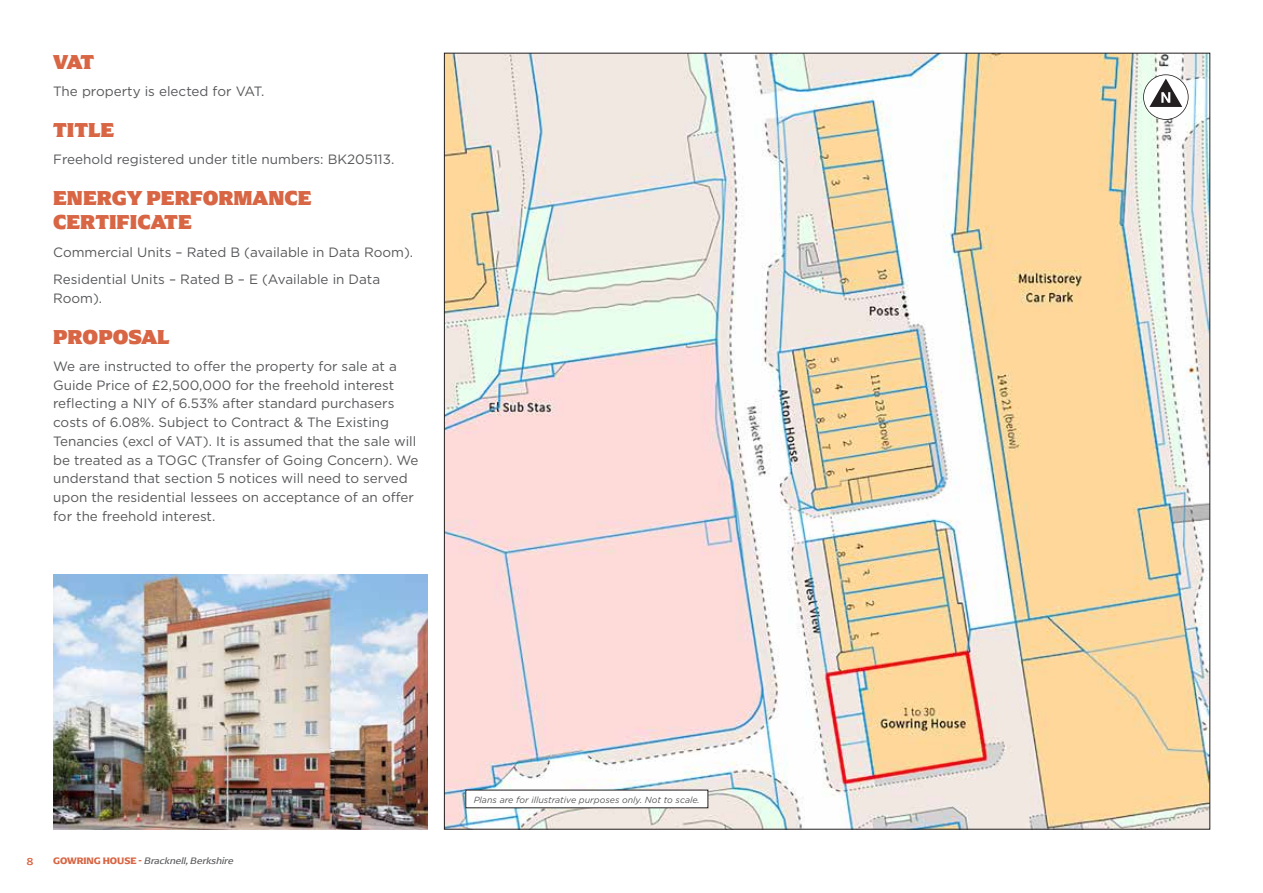
<style>
.page{position:relative;width:1263px;height:893px;background:#fff}
.page>*{position:absolute;margin:0;border:0;box-sizing:border-box;transform-origin:0 0}
.t1{font:900 21px/24px "Arpona";color:#d86543}
.t2{font:13.5px/18.8px "Gotham";color:#57585a}
.t3{font:500 10.5px "Arpona";color:#d86543}
.t4{font:italic 9.75px "Arpona";color:#57585a}
.t5{font:italic 8.85px "Gotham";color:#57585a}
.s1{font-weight:700;font-style:normal;color:#d86543}
</style>
<div class="page">
<img style="left:53px;top:574px;width:374px;height:255px">
<img style="left:446px;top:55px;width:762px;height:772px">
<div style="left:466px;top:790px;width:242px;height:18px;background:#fff"></div>
<svg style="left:1143px;top:74px;width:45px;height:46px"></svg>
<h1 class="t1" style="left:53px;top:50px;width:43px">VAT</h1>
<p class="t2" style="left:53px;top:82px;width:213px">The property is elected for VAT.</p>
<h1 class="t1" style="left:53px;top:118px;width:63px">TITLE</h1>
<p class="t2" style="left:53px;top:150px;width:343px">Freehold registered under title numbers: BK205113.</p>
<h1 class="t1" style="left:53px;top:186px;width:260px">ENERGY PERFORMANCE<br>CERTIFICATE</h1>
<p class="t2" style="left:53px;top:238px;width:361px;line-height:27.3px">Commercial Units – Rated B (available in Data Room).<br>Residential Units – Rated B – E (Available in Data</p>
<p class="t2" style="left:53px;top:288px;width:51px">Room).</p>
<h1 class="t1" style="left:53px;top:324px;width:118px">PROPOSAL</h1>
<p class="t2" style="left:53px;top:357px;width:367px">We are instructed to offer the property for sale at a Guide Price of £2,500,000 for the freehold interest reflecting a NIY of 6.53% after standard purchasers costs of 6.08%. Subject to Contract &amp; The Existing Tenancies (excl of VAT). It is assumed that the sale will be treated as a TOGC (Transfer of Going Concern). We understand that section 5 notices will need to served upon the residential lessees on acceptance of an offer for the freehold interest.</p>
<p class="t3" style="left:27px;top:855px;width:9px">8</p>
<p class="t4" style="left:53px;top:855px;width:184px"><span class="s1">G OW R I N G H O U S E -</span> Bracknell,Berkshire</p>
<p class="t5" style="left:474px;top:794px;width:228px">Plans are for illustrative purposes only. Not to scale.</p>
</div>
